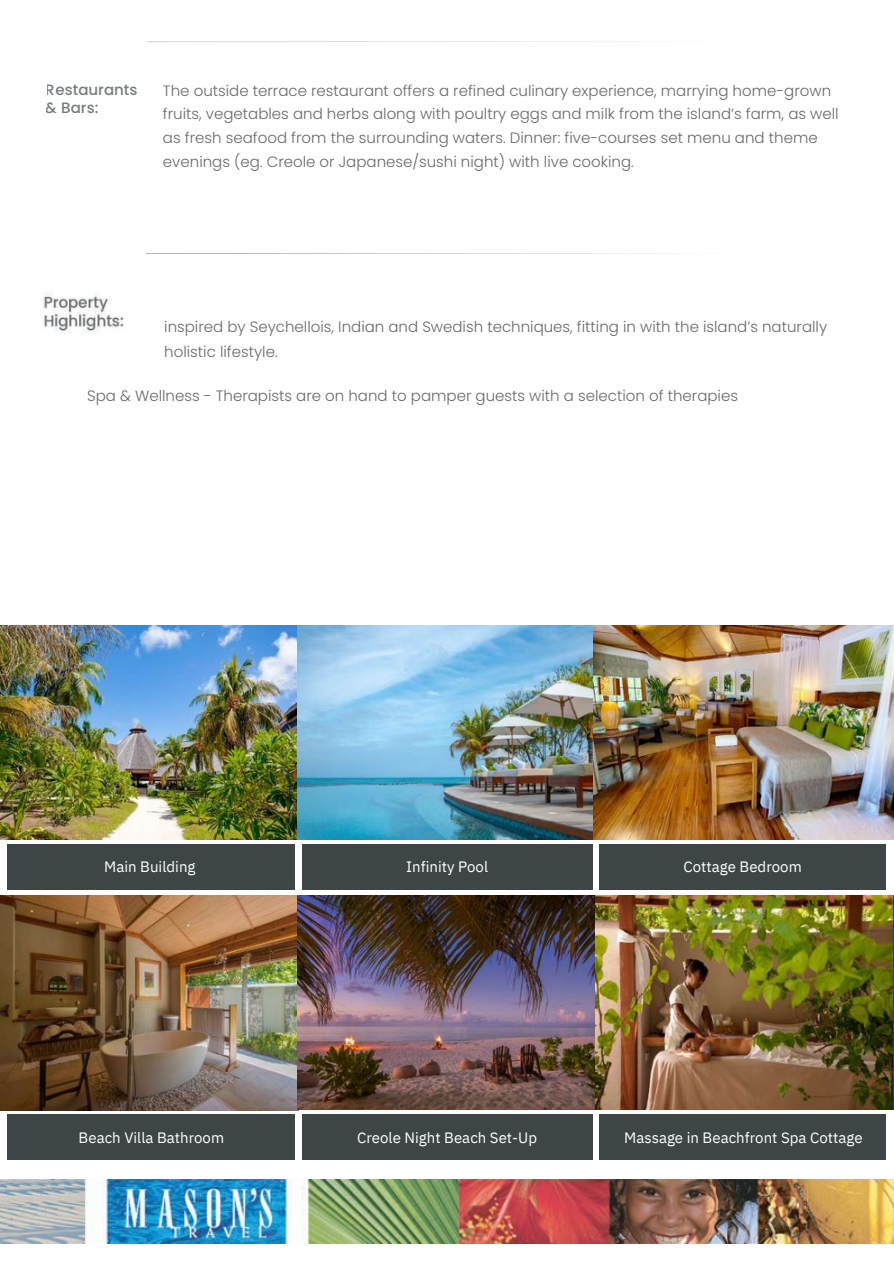
<style>
.page{position:relative;width:894px;height:1264px;background:#fff}
.page>*{position:absolute;margin:0;border:0;box-sizing:border-box;transform-origin:0 0}
.t1{font:300 15px/23.7px "Poppins";color:#696969}
.t2{font:15px "IBM Plex Sans";color:#fff}
.t3{font:500 15px/18px "Poppins";color:#535a5c}
</style>
<div class="page">
<img style="left:0;top:1179px;width:893px;height:64px">
<hr style="left:146px;top:42px;width:601px;height:1px;background:#6b7376">
<hr style="left:146px;top:253px;width:601px;height:1px;background:#6b7376">
<div style="left:8px;top:844px;width:287px;height:45px;background:#3e4546"></div>
<div style="left:302px;top:844px;width:290px;height:45px;background:#3e4546"></div>
<div style="left:598px;top:844px;width:287px;height:45px;background:#3e4546"></div>
<div style="left:8px;top:1114px;width:287px;height:45px;background:#3e4546"></div>
<div style="left:302px;top:1114px;width:290px;height:45px;background:#3e4546"></div>
<div style="left:598px;top:1114px;width:287px;height:45px;background:#3e4546"></div>
<img style="left:42px;top:292px;width:82px;height:41px">
<img style="left:0;top:625px;width:593px;height:214px">
<img style="left:593px;top:625px;width:299px;height:214px">
<img style="left:0;top:895px;width:892px;height:215px">
<p class="t3" style="left:46px;top:81px;width:93px">Restaurants &amp; Bars:</p>
<p class="t1" style="left:163px;top:79px;width:677px">The outside terrace restaurant offers a refined culinary experience, marrying home-grown fruits, vegetables and herbs along with poultry eggs and milk from the island’s farm, as well as fresh seafood from the surrounding waters. Dinner: five-courses set menu and theme evenings (eg. Creole or Japanese/sushi night) with live cooking.</p>
<p class="t1" style="left:164px;top:314px;width:664px">inspired by Seychellois, Indian and Swedish techniques, fitting in with the island’s naturally</p>
<p class="t1" style="left:164px;top:339px;width:115px">holistic lifestyle.</p>
<p class="t1" style="left:87px;top:384px;width:652px">Spa &amp; Wellness - Therapists are on hand to pamper guests with a selection of therapies</p>
<p class="t2" style="left:104px;top:856px;width:93px">Main Building</p>
<p class="t2" style="left:79px;top:1127px;width:147px">Beach Villa Bathroom</p>
<p class="t2" style="left:406px;top:857px;width:83px">Infinity Pool</p>
<p class="t2" style="left:683px;top:857px;width:120px">Cottage Bedroom</p>
<p class="t2" style="left:357px;top:1127px;width:181px">Creole Night Beach Set-Up</p>
<p class="t2" style="left:624px;top:1127px;width:240px">Massage in Beachfront Spa Cottage</p>
</div>
